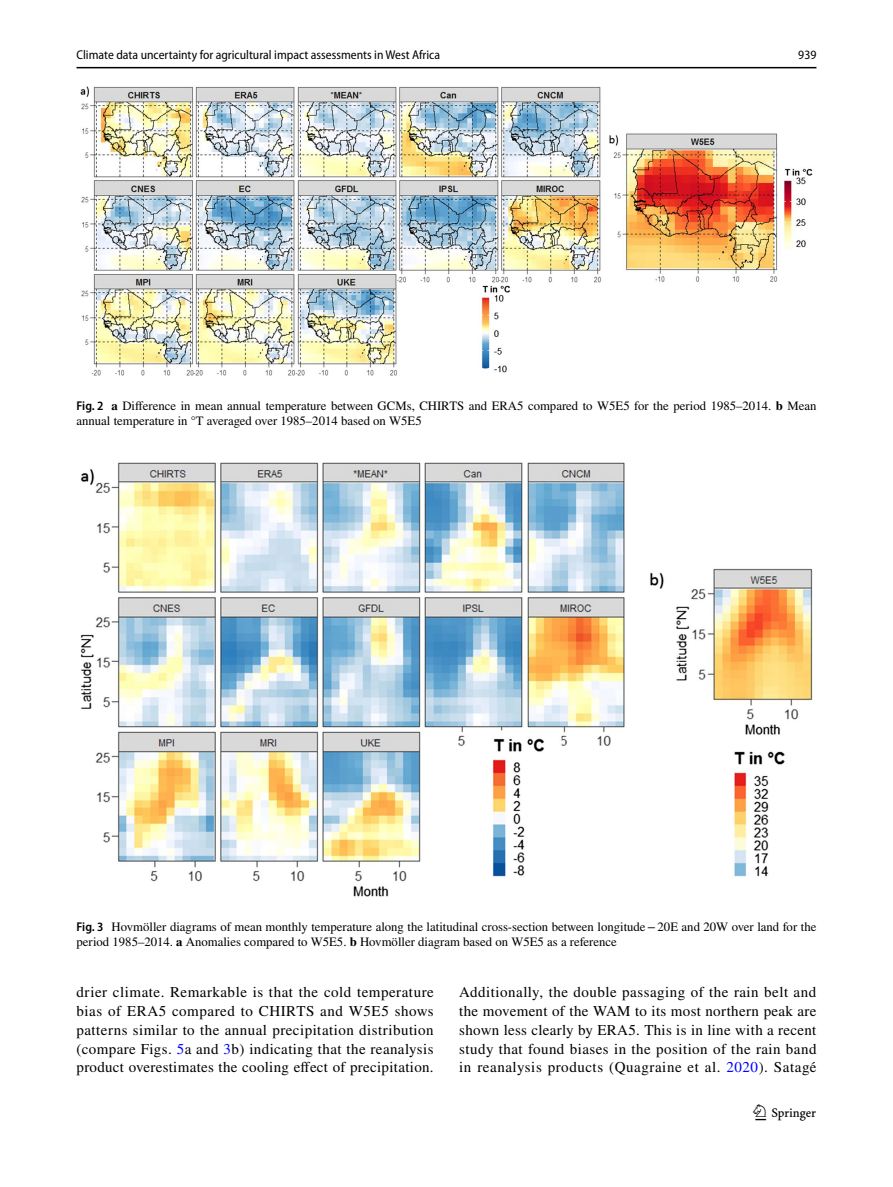
<style>
.page{position:relative;width:893px;height:1187px;background:#fff}
.page>*{position:absolute;margin:0;border:0;box-sizing:border-box;transform-origin:0 0}
.t1{font:22.5px "Springnew Regular 3";color:#000}
.t2{font:15px/18.8px "STIX";letter-spacing:.025em;color:#000;text-align:justify}
.t3{font:12.75px/15px "STIX";color:#000}
.t4{font:semi-condensed 12.75px "Myriad Pro";color:#000}
.s1{font-family:"Myriad Pro";font-weight:600;font-stretch:semi-condensed}
.s2{font-weight:700}
.s3{color:#00f}
</style>
<div class="page">
<hr style="left:77px;top:67px;width:739px;height:1px;background:#000">
<img style="left:81px;top:87px;width:731px;height:288px">
<img style="left:81px;top:462px;width:731px;height:434px">
<p class="t4" style="left:77px;top:48px;width:365px">Climate data uncertainty for agricultural impact assessments in West Africa</p>
<p class="t4" style="left:798px;top:48px;width:20px">939</p>
<p class="t3" style="left:77px;top:399px;width:741px"><span class="s1">Fig. 2</span> <span class="s2">a</span> Difference in mean annual temperature between GCMs, CHIRTS and ERA5 compared to W5E5 for the period 1985–2014. <span class="s2">b</span> Mean annual temperature in °T averaged over 1985–2014 based on W5E5</p>
<p class="t3" style="left:77px;top:920px;width:741px"><span class="s1">Fig. 3</span> Hovmöller diagrams of mean monthly temperature along the latitudinal cross-section between longitude−20E and 20W over land for the period 1985–2014. <span class="s2">a</span> Anomalies compared to W5E5. <span class="s2">b</span> Hovmöller diagram based on W5E5 as a reference</p>
<p class="t2" style="left:77px;top:983px;width:359px">drier climate. Remarkable is that the cold temperature bias of ERA5 compared to CHIRTS and W5E5 shows patterns similar to the annual precipitation distribution (compare Figs. <span class="s3">5</span>a and <span class="s3">3</span>b) indicating that the reanalysis product overestimates the cooling effect of precipitation.</p>
<p class="t2" style="left:459px;top:983px;width:359px">Additionally, the double passaging of the rain belt and the movement of the WAM to its most northern peak are shown less clearly by ERA5. This is in line with a recent study that found biases in the position of the rain band in reanalysis products (Quagraine et al. <span class="s3">2020</span>). Satagé</p>
<h1 class="t1" style="left:755px;top:1104px;width:62px">1 3</h1>
</div>
